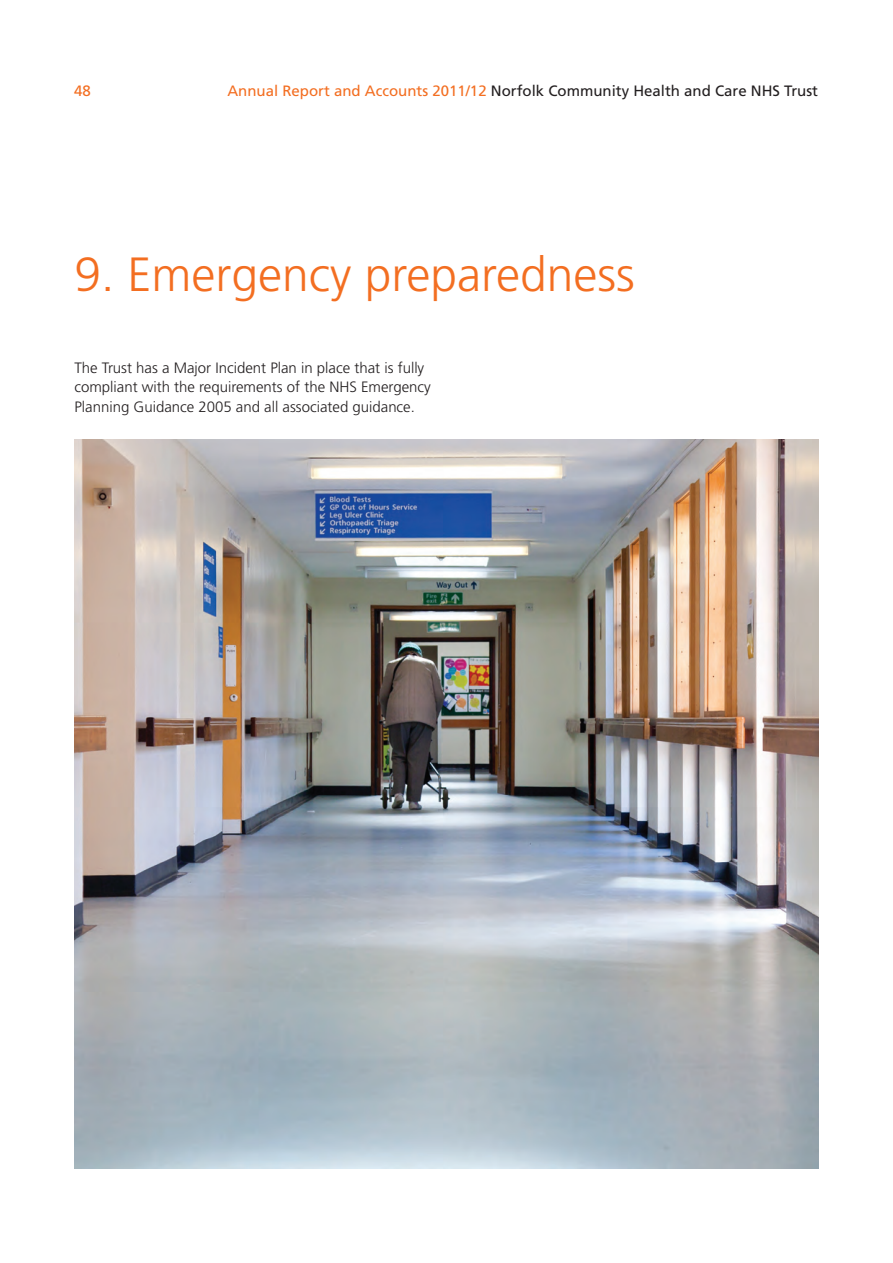
<style>
.page{position:relative;width:893px;height:1263px;background:#fff}
.page>*{position:absolute;margin:0;border:0;box-sizing:border-box;transform-origin:0 0}
.t1{font:300 48px "Frutiger";color:#f36e21}
.t2{font:300 15px/19.5px "Frutiger";color:#231f20}
.t3{font:15px "Frutiger LT Std";color:#231f20}
.t4{font:15px "Frutiger LT Std";color:#f36e21}
.s1{color:#f36e21}
</style>
<div class="page">
<img style="left:74px;top:439px;width:745px;height:730px">
<p class="t4" style="left:74px;top:85px;width:18px">48</p>
<p class="t3" style="left:227px;top:85px;width:592px"><span class="s1">Annual Report and Accounts 2011/12</span> Norfolk Community Health and Care NHS Trust</p>
<h1 class="t1" style="left:74px;top:255px;width:562px">9. Emergency preparedness</h1>
<p class="t2" style="left:74px;top:359px;width:358px">The Trust has a Major Incident Plan in place that is fully compliant with the requirements of the NHS Emergency<br>Planning Guidance 2005 and all associated guidance.</p>
</div>
